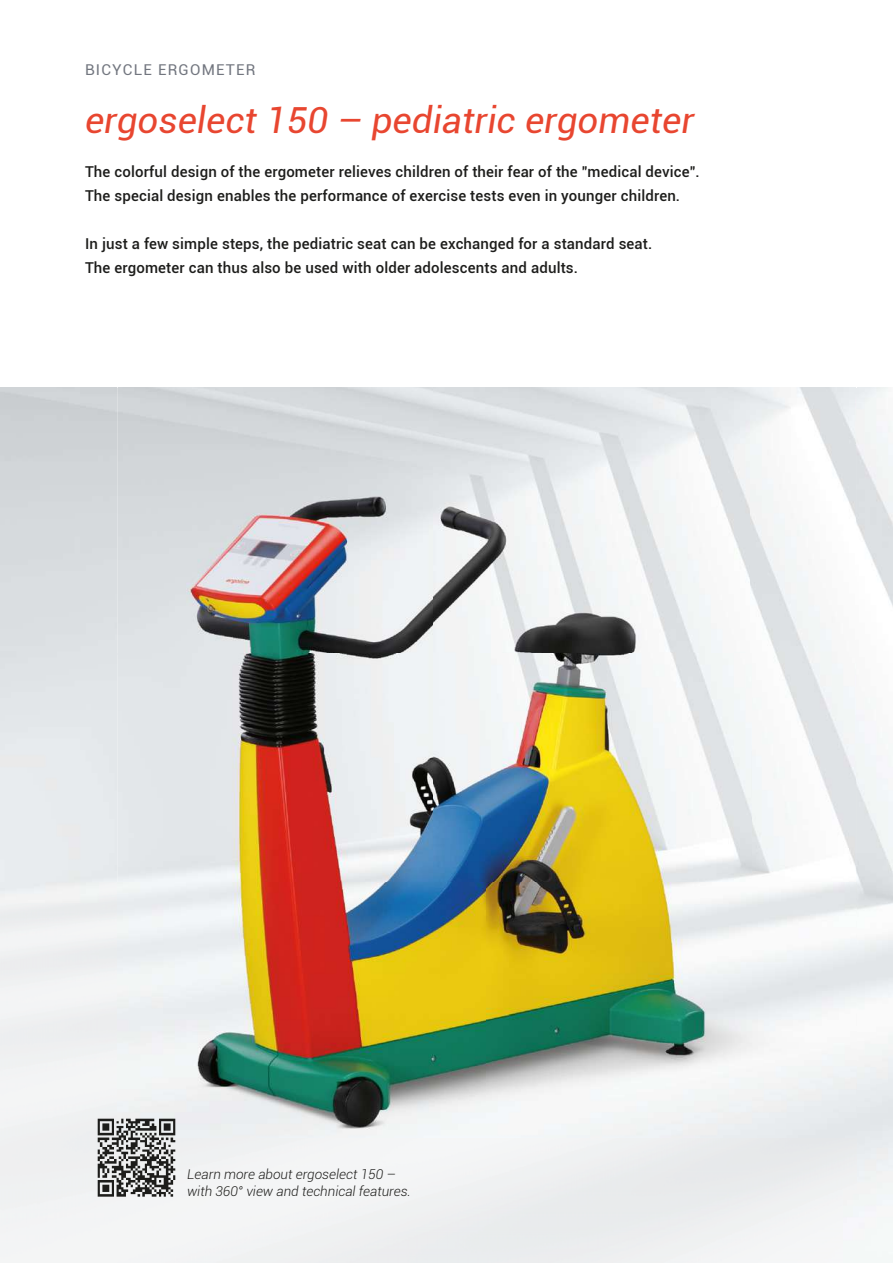
<style>
.page{position:relative;width:893px;height:1263px;background:#fff}
.page>*{position:absolute;margin:0;border:0;box-sizing:border-box;transform-origin:0 0}
.t1{font:italic 36px "Roboto";color:#e84630}
.t2{font:500 15px/24px "Roboto";letter-spacing:.01em;color:#1d1d1b}
.t3{font:15px "Roboto";letter-spacing:.08em;color:#72767f}
.t4{font:italic 300 13.5px/16.2px "Roboto";color:#1d1d1b}
</style>
<div class="page">
<img style="left:842px;top:387px;width:51px;height:876px">
<img style="left:100px;top:882px;width:703px;height:254px">
<img style="left:118px;top:387px;width:738px;height:535px">
<img style="left:803px;top:922px;width:53px;height:268px">
<img style="left:85px;top:1107px;width:102px;height:102px">
<p class="t3" style="left:85px;top:61px;width:172px">BICYCLE ERGOMETER</p>
<h1 class="t1" style="left:85px;top:100px;width:611px">ergoselect 150 – pediatric ergometer</h1>
<p class="t2" style="left:85px;top:160px;width:616px">The colorful design of the ergometer relieves children of their fear of the "medical device".<br>The special design enables the performance of exercise tests even in younger children.</p>
<p class="t2" style="left:85px;top:232px;width:569px">In just a few simple steps, the pediatric seat can be exchanged for a standard seat.<br>The ergometer can thus also be used with older adolescents and adults.</p>
<p class="t4" style="left:187px;top:1167px;width:225px">Learn more about ergoselect 150 – with 360° view and technical features.</p>
</div>
